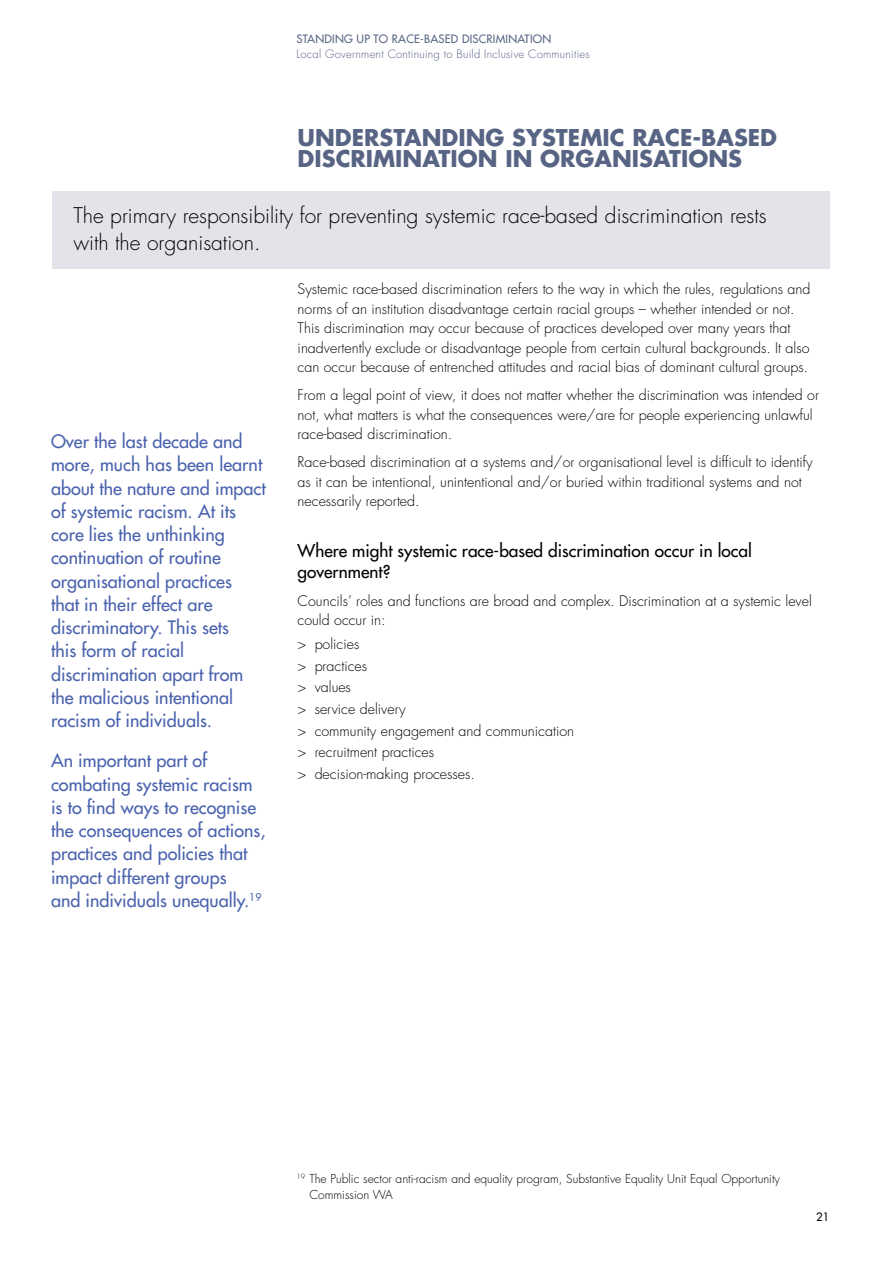
<style>
.page{position:relative;width:893px;height:1263px;background:#fff}
.page>*{position:absolute;margin:0;border:0;box-sizing:border-box;transform-origin:0 0}
.t1{font:700 22.5px/21px "Futura CE";color:#586484}
.t2{font:300 21px/27px "Futura";color:#000}
.t3{font:18px/23.2px "Futura";color:#4b63ae}
.t4{font:17.25px/21px "Futura";color:#000}
.t5{font:300 14.25px/19.5px "Futura";color:#000}
.t6{font:300 12px/15.8px "Futura";color:#000}
.t7{font:300 11.25px "Futura";letter-spacing:.02em;color:#586484}
.t8{font:11.25px "Futura";letter-spacing:.02em;color:#586484}
.t9{font:11.25px "Futura";color:#000}
</style>
<div class="page">
<div style="left:52px;top:191px;width:777px;height:78px;background:#e3e4ea"></div>
<p class="t8" style="left:297px;top:31px;width:256px">STANDING UP TO RACE-BASED DISCRIMINATION</p>
<p class="t7" style="left:297px;top:47px;width:295px">Local Government Continuing to Build Inclusive Communities</p>
<h1 class="t1" style="left:298px;top:126px;width:481px">UNDERSTANDING SYSTEMIC RACE-BASED<br>DISCRIMINATION IN ORGANISATIONS</h1>
<h2 class="t2" style="left:73px;top:202px;width:695px">The primary responsibility for preventing systemic race-based discrimination rests with the organisation.</h2>
<p class="t3" style="left:51px;top:430px;width:216px">Over the last decade and more, much has been learnt about the nature and impact of systemic racism. At its core lies the unthinking continuation of routine organisational practices<br>that in their effect are discriminatory. This sets<br>this form of racial discrimination apart from the malicious intentional racism of individuals.</p>
<p class="t3" style="left:51px;top:749px;width:216px">An important part of combating systemic racism is to find ways to recognise the consequences of actions, practices and policies that impact different groups<br>and individuals unequally.<sup>19</sup></p>
<p class="t5" style="left:298px;top:279px;width:514px">Systemic race-based discrimination refers to the way in which the rules, regulations and norms of an institution disadvantage certain racial groups – whether intended or not.<br>This discrimination may occur because of practices developed over many years that inadvertently exclude or disadvantage people from certain cultural backgrounds. It also can occur because of entrenched attitudes and racial bias of dominant cultural groups.</p>
<p class="t5" style="left:298px;top:385px;width:523px">From a legal point of view, it does not matter whether the discrimination was intended or not, what matters is what the consequences were/are for people experiencing unlawful race-based discrimination.</p>
<p class="t5" style="left:298px;top:452px;width:517px">Race-based discrimination at a systems and/or organisational level is difficult to identify as it can be intentional, unintentional and/or buried within traditional systems and not necessarily reported.</p>
<p class="t4" style="left:298px;top:540px;width:456px">Where might systemic race-based discrimination occur in local government?</p>
<p class="t5" style="left:298px;top:591px;width:516px">Councils’ roles and functions are broad and complex. Discrimination at a systemic level could occur in:</p>
<p class="t5" style="left:298px;top:633px;width:278px;line-height:21.6px">&gt; policies<br>&gt; practices<br>&gt; values<br>&gt; service delivery<br>&gt; community engagement and communication &gt; recruitment practices<br>&gt; decision-making processes.</p>
<p class="t6" style="left:309px;top:1171px;width:472px;text-indent:-13px"><sup>19</sup> The Public sector anti-racism and equality program, Substantive Equality Unit Equal Opportunity<br>Commission WA</p>
<p class="t9" style="left:816px;top:1209px;width:15px">21</p>
</div>
